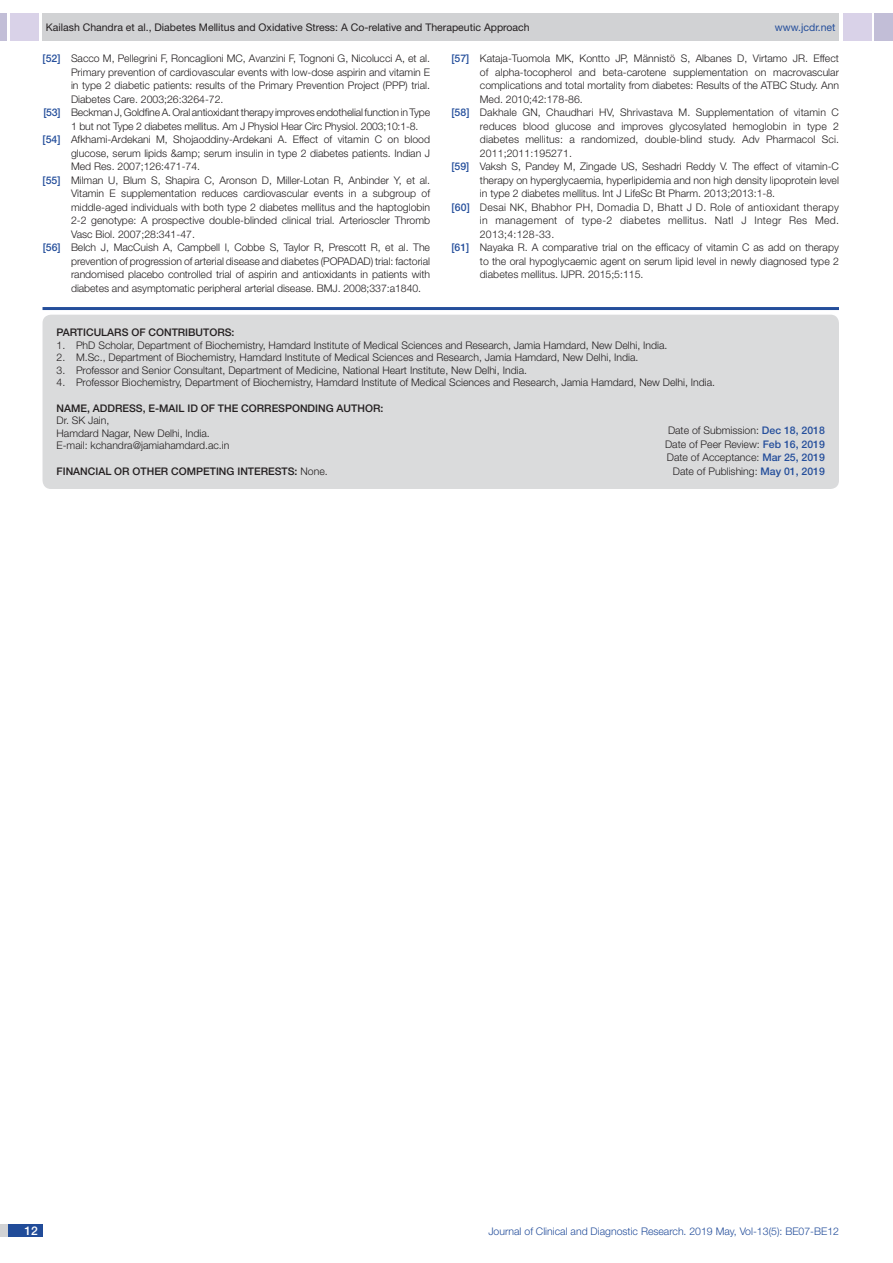
<style>
.page{position:relative;width:893px;height:1263px;background:#fff}
.page>*{position:absolute;margin:0;border:0;box-sizing:border-box;transform-origin:0 0}
.t1{font:500 12px "Helvetica Neue";color:#fff}
.Partic_Contri_Txt{font:300 10.5px "Helvetica Neue";color:#231f20}
.Partic_Contri_Txt-2{font:300 10.5px "Helvetica Neue";letter-spacing:.025em;color:#231f20}
.Partic_Contri_Head{font:500 10.5px "Helvetica Neue";color:#231f20}
.t2{font:10.5px "Helvetica Neue";color:#231f20}
.t3{font:300 10.5px "Helvetica Neue";color:#244e9b}
.t4{font:10.5px "Helvetica Neue";color:#244e9b}
.Partic_Contri_Head-2{font:300 10.5px "Helvetica Neue";color:#231f20}
.s1{font-weight:500;color:#244e9b}
.s2{font-weight:500}
</style>
<div class="page">
<div style="left:0;top:13px;width:7px;height:28px;background:#c2bed7"></div>
<div style="left:10px;top:13px;width:29px;height:28px;background:#d9d2e8"></div>
<div style="left:43px;top:13px;width:796px;height:28px;background:#d1d2d4"></div>
<div style="left:875px;top:13px;width:18px;height:28px;background:#c2bed7"></div>
<div style="left:843px;top:13px;width:29px;height:28px;background:#d9d2e8"></div>
<div style="left:0;top:1224px;width:43px;height:13px;background:#d1d2d4"></div>
<div style="left:8px;top:1224px;width:35px;height:13px;background:#214c99"></div>
<hr style="left:43px;top:307px;width:796px;height:3px;background:#244e9b">
<div style="left:43px;top:315px;width:796px;height:174px;background:#dadbdc;border-radius:9px"></div>
<p class="t2" style="left:46px;top:21px;width:485px">Kailash Chandra et al., Diabetes Mellitus and Oxidative Stress: A Co-relative and Therapeutic Approach</p>
<p class="t4" style="left:775px;top:21px;width:62px">www.jcdr.net</p>
<p class="Partic_Contri_Txt" style="left:43px;top:52px;width:389px"><span class="s1">[52]</span> Sacco M, Pellegrini F, Roncaglioni MC, Avanzini F, Tognoni G, Nicolucci A, et al.</p>
<p class="Partic_Contri_Txt" style="left:71px;top:66px;width:361px">Primary prevention of cardiovascular events with low-dose aspirin and vitamin E</p>
<p class="Partic_Contri_Txt" style="left:71px;top:79px;width:361px">in type 2 diabetic patients: results of the Primary Prevention Project (PPP) trial.</p>
<p class="Partic_Contri_Txt" style="left:71px;top:93px;width:154px">Diabetes Care. 2003;26:3264-72.</p>
<p class="Partic_Contri_Txt" style="left:43px;top:106px;width:388px"><span class="s1">[53]</span> Beckman J, Goldfine A. Oral antioxidant therapy improves endothelial function in Type</p>
<p class="Partic_Contri_Txt" style="left:71px;top:120px;width:349px">1 but not Type 2 diabetes mellitus. Am J Physiol Hear Circ Physiol. 2003;10:1-8.</p>
<p class="Partic_Contri_Txt" style="left:43px;top:133px;width:389px"><span class="s1">[54]</span> Afkhami-Ardekani M, Shojaoddiny-Ardekani A. Effect of vitamin C on blood</p>
<p class="Partic_Contri_Txt" style="left:71px;top:147px;width:361px">glucose, serum lipids &amp;amp; serum insulin in type 2 diabetes patients. Indian J</p>
<p class="Partic_Contri_Txt" style="left:71px;top:160px;width:131px">Med Res. 2007;126:471-74.</p>
<p class="Partic_Contri_Txt" style="left:43px;top:174px;width:389px"><span class="s1">[55]</span> Milman U, Blum S, Shapira C, Aronson D, Miller-Lotan R, Anbinder Y, et al.</p>
<p class="Partic_Contri_Txt" style="left:71px;top:187px;width:361px">Vitamin E supplementation reduces cardiovascular events in a subgroup of</p>
<p class="Partic_Contri_Txt" style="left:71px;top:201px;width:361px">middle-aged individuals with both type 2 diabetes mellitus and the haptoglobin</p>
<p class="Partic_Contri_Txt" style="left:71px;top:214px;width:361px">2-2 genotype: A prospective double-blinded clinical trial. Arterioscler Thromb</p>
<p class="Partic_Contri_Txt" style="left:71px;top:228px;width:125px">Vasc Biol. 2007;28:341-47.</p>
<p class="Partic_Contri_Txt" style="left:43px;top:241px;width:389px"><span class="s1">[56]</span> Belch J, MacCuish A, Campbell I, Cobbe S, Taylor R, Prescott R, et al. The</p>
<p class="Partic_Contri_Txt" style="left:71px;top:255px;width:361px">prevention of progression of arterial disease and diabetes (POPADAD) trial: factorial</p>
<p class="Partic_Contri_Txt" style="left:71px;top:268px;width:361px">randomised placebo controlled trial of aspirin and antioxidants in patients with</p>
<p class="Partic_Contri_Txt" style="left:71px;top:282px;width:352px">diabetes and asymptomatic peripheral arterial disease. BMJ. 2008;337:a1840.</p>
<p class="Partic_Contri_Txt" style="left:451px;top:52px;width:389px"><span class="s1">[57]</span> Kataja-Tuomola MK, Kontto JP, Männistö S, Albanes D, Virtamo JR. Effect</p>
<p class="Partic_Contri_Txt" style="left:480px;top:66px;width:361px">of alpha-tocopherol and beta-carotene supplementation on macrovascular</p>
<p class="Partic_Contri_Txt" style="left:480px;top:79px;width:361px">complications and total mortality from diabetes: Results of the ATBC Study. Ann</p>
<p class="Partic_Contri_Txt" style="left:480px;top:93px;width:104px">Med. 2010;42:178-86.</p>
<p class="Partic_Contri_Txt" style="left:451px;top:106px;width:389px"><span class="s1">[58]</span> Dakhale GN, Chaudhari HV, Shrivastava M. Supplementation of vitamin C</p>
<p class="Partic_Contri_Txt" style="left:480px;top:120px;width:361px">reduces blood glucose and improves glycosylated hemoglobin in type 2</p>
<p class="Partic_Contri_Txt" style="left:480px;top:133px;width:361px">diabetes mellitus: a randomized, double-blind study. Adv Pharmacol Sci.</p>
<p class="Partic_Contri_Txt" style="left:480px;top:147px;width:94px">2011;2011:195271.</p>
<p class="Partic_Contri_Txt" style="left:451px;top:160px;width:389px"><span class="s1">[59]</span> Vaksh S, Pandey M, Zingade US, Seshadri Reddy V. The effect of vitamin-C</p>
<p class="Partic_Contri_Txt" style="left:480px;top:174px;width:361px">therapy on hyperglycaemia, hyperlipidemia and non high density lipoprotein level</p>
<p class="Partic_Contri_Txt" style="left:480px;top:187px;width:297px">in type 2 diabetes mellitus. Int J LifeSc Bt Pharm. 2013;2013:1-8.</p>
<p class="Partic_Contri_Txt-2" style="left:451px;top:201px;width:389px"><span class="s1">[60]</span> Desai NK, Bhabhor PH, Domadia D, Bhatt J D. Role of antioxidant therapy</p>
<p class="Partic_Contri_Txt-2" style="left:480px;top:214px;width:361px">in management of type-2 diabetes mellitus. Natl J Integr Res Med.</p>
<p class="Partic_Contri_Txt-2" style="left:480px;top:228px;width:76px">2013;4:128-33.</p>
<p class="Partic_Contri_Txt" style="left:451px;top:241px;width:389px"><span class="s1">[61]</span> Nayaka R. A comparative trial on the efficacy of vitamin C as add on therapy</p>
<p class="Partic_Contri_Txt" style="left:480px;top:255px;width:361px">to the oral hypoglycaemic agent on serum lipid level in newly diagnosed type 2</p>
<p class="Partic_Contri_Txt" style="left:480px;top:268px;width:165px">diabetes mellitus. IJPR. 2015;5:115.</p>
<p class="Partic_Contri_Head" style="left:57px;top:326px;width:53px">PARTICULAR</p>
<p class="Partic_Contri_Head" style="left:122px;top:326px;width:114px">S OF CONTRI BUTORS:</p>
<p class="Partic_Contri_Txt" style="left:57px;top:338px;width:612px">1. PhD Scholar, Department of Biochemistry, Hamdard Institute of Medical Sciences and Research, Jamia Hamdard, New Delhi, India.</p>
<p class="Partic_Contri_Txt" style="left:57px;top:351px;width:583px">2. M.Sc., Department of Biochemistry, Hamdard Institute of Medical Sciences and Research, Jamia Hamdard, New Delhi, India.</p>
<p class="Partic_Contri_Txt" style="left:57px;top:364px;width:472px">3. Professor and Senior Consultant, Department of Medicine, National Heart Institute, New Delhi, India.</p>
<p class="Partic_Contri_Txt" style="left:57px;top:376px;width:660px">4. Professor Biochemistry, Department of Biochemistry, Hamdard Institute of Medical Sciences and Research, Jamia Hamdard, New Delhi, India.</p>
<p class="Partic_Contri_Head" style="left:57px;top:402px;width:45px">NAME, ADDRE</p>
<p class="Partic_Contri_Head" style="left:129px;top:402px;width:46px">SS, E-MAIL</p>
<p class="Partic_Contri_Head" style="left:187px;top:402px;width:78px">ID OF THE CORRE</p>
<p class="Partic_Contri_Head" style="left:278px;top:402px;width:30px">SPONDING</p>
<p class="Partic_Contri_Head" style="left:337px;top:402px;width:48px">AUTHOR:</p>
<p class="Partic_Contri_Txt" style="left:57px;top:414px;width:54px">Dr. SK Jain,</p>
<p class="Partic_Contri_Txt" style="left:57px;top:427px;width:155px">Hamdard Nagar, New Delhi, India.</p>
<p class="Partic_Contri_Txt" style="left:57px;top:439px;width:174px">E-mail: kchandra@jamiahamdard.ac.in</p>
<p class="Partic_Contri_Head" style="left:57px;top:465px;width:99px">Financ ial OR OTHER</p>
<p class="Partic_Contri_Head" style="left:171px;top:465px;width:52px">COMPETING</p>
<p class="Partic_Contri_Head" style="left:237px;top:465px;width:25px">INTERE</p>
<p class="Partic_Contri_Head-2" style="left:275px;top:464px;width:54px"><span class="s2">STS:</span> None.</p>
<p class="Partic_Contri_Txt" style="left:668px;top:424px;width:158px">Date of Submission: <span class="s1">Dec 18, 2018</span></p>
<p class="Partic_Contri_Txt" style="left:665px;top:438px;width:161px">Date of Peer Review: <span class="s1">Feb 16, 2019</span></p>
<p class="Partic_Contri_Txt" style="left:667px;top:451px;width:160px">Date of Acceptance: <span class="s1">Mar 25, 2019</span></p>
<p class="Partic_Contri_Txt" style="left:673px;top:465px;width:154px">Date of Publishing: <span class="s1">May 01, 2019</span></p>
<p class="t1" style="left:24px;top:1223px;width:15px">12</p>
<p class="t3" style="left:488px;top:1225px;width:352px">Journal of Clinical and Diagnostic Research. 2019 May, Vol-13(5): BE07-BE12</p>
</div>
